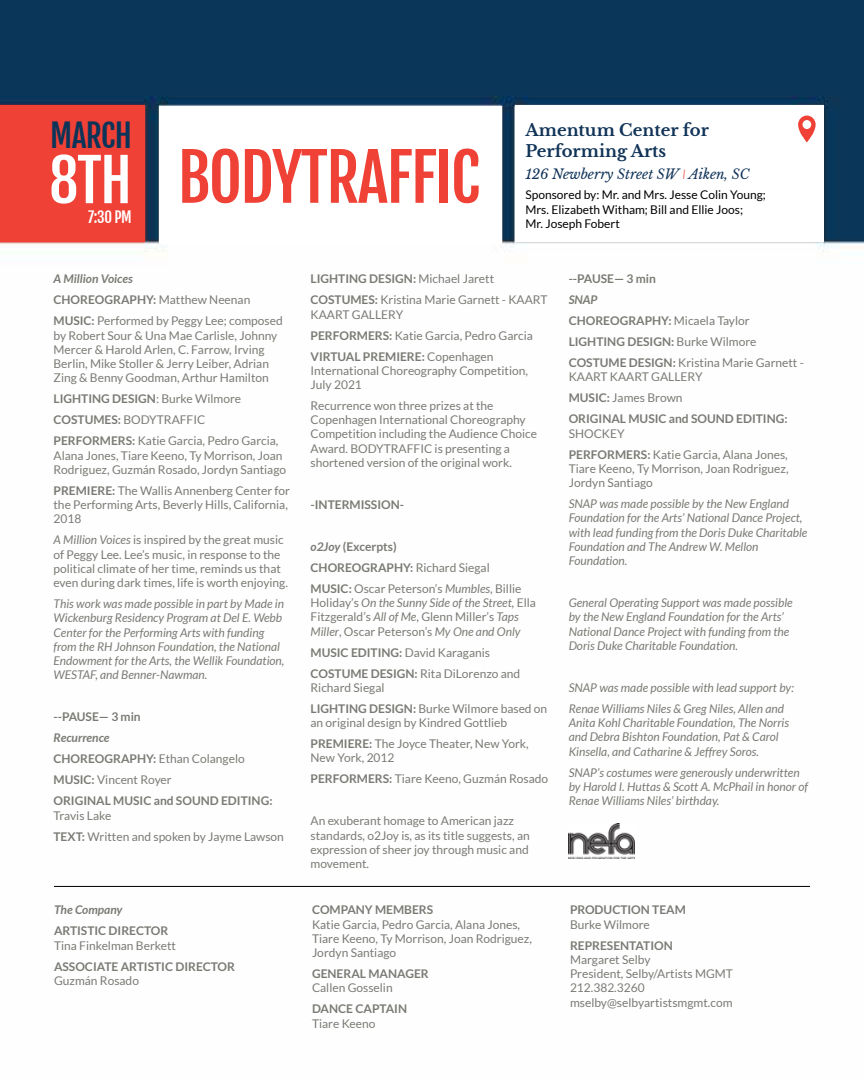
<style>
.page{position:relative;width:864px;height:1080px;background:#fff}
.page>*{position:absolute;margin:0;border:0;box-sizing:border-box;transform-origin:0 0}
.t1{font:64.5px "Fjalla One";letter-spacing:-.025em;color:#ef4136}
.t2{font:58.05px "Fjalla One";color:#fff}
.t3{font:31.5px "Fjalla One";letter-spacing:-.025em;color:#0b3459}
.t4{font:700 16.5px/21px "Libre Baskerville";color:#113458}
.t5{font:15px "Fjalla One";color:#fff}
.t6{font:italic 13.5px "Libre Baskerville";color:#113458}
.t7{font:12px/14.2px "Lato";color:#7a7a75}
.t8{font:italic 12px/14.2px "Lato";color:#7a7a75}
.t9{font:700 12px/21px "Lato";color:#7a7a75}
.t10{font:12px/14.4px "Lato";color:#000}
.t11{font:italic 700 12px "Lato";color:#7a7a75}
.s1{font-family:"Lato";font-weight:300;color:#ef4136}
.s2{font-weight:700;font-style:italic}
.s3{font-weight:700}
.s4{font-style:italic}
.s5{font-weight:400}
</style>
<div class="page">
<img style="left:0;top:0;width:864px;height:886px">
<div style="left:0;top:106px;width:145px;height:136px;background:#ef4136"></div>
<div style="left:159px;top:106px;width:343px;height:137px;background:#fff"></div>
<div style="left:515px;top:106px;width:309px;height:136px;background:#fff"></div>
<svg style="left:798px;top:116px;width:18px;height:26px"></svg>
<img style="left:568px;top:823px;width:67px;height:36px">
<hr style="left:54px;top:886px;width:756px;height:1px;background:#000">
<h3 class="t3" style="left:50px;top:116px;width:83px">MARCH</h3>
<h2 class="t2" style="left:49px;top:145px;width:84px">8TH</h2>
<p class="t5" style="left:88px;top:208px;width:45px">7:30 PM</p>
<h1 class="t1" style="left:178px;top:138px;width:304px">BODYTRAFFIC</h1>
<h3 class="t4" style="left:525px;top:120px;width:185px">Amentum Center for<br>Performing Arts</h3>
<p class="t6" style="left:525px;top:166px;width:226px">126 Newberry Street SW <span class="s1">I</span> Aiken, SC</p>
<p class="t10" style="left:525px;top:188px;width:242px">Sponsored by: Mr. and Mrs. Jesse Colin Young;<br>Mrs. Elizabeth Witham; Bill and Ellie Joos;<br>Mr. Joseph Fobert</p>
<p class="t7" style="left:54px;top:268px;width:231px;line-height:21px"><span class="s2">A Million Voices<br></span><span class="s3">CHOREOGRAPHY:</span> Matthew Neenan<br><span class="s3">MUSIC:</span> Performed by Peggy Lee; composed</p>
<p class="t7" style="left:54px;top:328px;width:225px">by Robert Sour &amp; Una Mae Carlisle, Johnny Mercer &amp; Harold Arlen, C. Farrow, Irving Berlin, Mike Stoller &amp; Jerry Leiber, Adrian Zing &amp; Benny Goodman, Arthur Hamilton</p>
<p class="t7" style="left:54px;top:388px;width:226px;line-height:21px"><span class="s3">LIGHTING DESIGN</span>: Burke Wilmore<br><span class="s3">COSTUMES:</span> BODYTRAFFIC<br><span class="s3">PERFORMERS:</span> Katie Garcia, Pedro Garcia,</p>
<p class="t7" style="left:54px;top:448px;width:234px">Alana Jones, Tiare Keeno, Ty Morrison, Joan<br>Rodriguez, Guzmán Rosado, Jordyn Santiago</p>
<p class="t7" style="left:54px;top:483px;width:238px"><span class="s3">PREMIERE:</span> The Wallis Annenberg Center for the Performing Arts, Beverly Hills, California,<br>2018</p>
<p class="t7" style="left:54px;top:533px;width:236px"><span class="s4">A Million Voices</span> is inspired by the great music of Peggy Lee. Lee’s music, in response to the political climate of her time, reminds us that even during dark times, life is worth enjoying.</p>
<p class="t8" style="left:54px;top:597px;width:232px">This work was made possible in part by Made in Wickenburg Residency Program at Del E. Webb Center for the Performing Arts with funding from the RH Johnson Foundation, the National Endowment for the Arts, the Wellik Foundation, WESTAF, and Benner-Nawman.</p>
<p class="t9" style="left:54px;top:706px;width:89px">--PAUSE— 3 min</p>
<p class="t9" style="left:54px;top:727px;width:221px"><span class="s4">Recurrence<br></span>CHOREOGRAPHY: <span class="s5">Ethan Colangelo<br></span>MUSIC: <span class="s5">Vincent Royer<br></span>ORIGINAL MUSIC and SOUND EDITING:</p>
<p class="t7" style="left:54px;top:805px;width:232px;line-height:21px">Travis Lake<br><span class="s3">TEXT:</span> Written and spoken by Jayme Lawson</p>
<p class="t11" style="left:54px;top:903px;width:70px">The Company</p>
<p class="t9" style="left:54px;top:920px;width:116px">ARTISTIC DIRECTOR</p>
<p class="t7" style="left:54px;top:938px;width:124px">Tina Finkelman Berkett</p>
<p class="t9" style="left:54px;top:956px;width:183px">ASSOCIATE ARTISTIC DIRECTOR</p>
<p class="t7" style="left:54px;top:973px;width:87px">Guzmán Rosado</p>
<p class="t7" style="left:311px;top:268px;width:238px;line-height:21px"><span class="s3">LIGHTING DESIGN:</span> Michael Jarett<br><span class="s3">COSTUMES:</span> Kristina Marie Garnett - KAART</p>
<p class="t7" style="left:311px;top:304px;width:224px;line-height:21px">KAART GALLERY<br><span class="s3">PERFORMERS:</span> Katie Garcia, Pedro Garcia<br><span class="s3">VIRTUAL PREMIERE:</span> Copenhagen</p>
<p class="t7" style="left:311px;top:363px;width:219px">International Choreography Competition,<br>July 2021</p>
<p class="t7" style="left:311px;top:398px;width:228px">Recurrence won three prizes at the Copenhagen International Choreography Competition including the Audience Choice Award. BODYTRAFFIC is presenting a shortened version of the original work.</p>
<p class="t9" style="left:311px;top:494px;width:95px">-INTERMISSION-</p>
<p class="t7" style="left:311px;top:536px;width:212px;line-height:21px"><span class="s2">o2Joy</span> <span class="s3">(Excerpts)<br>CHOREOGRAPHY:</span> Richard Siegal<br><span class="s3">MUSIC:</span> Oscar Peterson’s <span class="s4">Mumbles</span>, Billie</p>
<p class="t7" style="left:311px;top:596px;width:227px">Holiday’s <span class="s4">On the Sunny Side of the Street,</span> Ella<br>Fitzgerald’s <span class="s4">All of Me</span>, Glenn Miller’s <span class="s4">Taps<br>Miller</span>, Oscar Peterson’s <span class="s4">My One and Only</span></p>
<p class="t7" style="left:311px;top:642px;width:211px;line-height:21px"><span class="s3">MUSIC EDITING:</span> David Karaganis<br><span class="s3">COSTUME DESIGN:</span> Rita DiLorenzo and</p>
<p class="t7" style="left:311px;top:677px;width:238px;line-height:21px">Richard Siegal<br><span class="s3">LIGHTING DESIGN:</span> Burke Wilmore based on</p>
<p class="t7" style="left:311px;top:712px;width:220px;line-height:21px">an original design by Kindred Gottlieb<br><span class="s3">PREMIERE:</span> The Joyce Theater, New York,</p>
<p class="t7" style="left:311px;top:748px;width:239px;line-height:21px">New York, 2012<br><span class="s3">PERFORMERS:</span> Tiare Keeno, Guzmán Rosado</p>
<p class="t7" style="left:311px;top:814px;width:221px">An exuberant homage to American jazz standards, o2Joy is, as its title suggests, an expression of sheer joy through music and movement.</p>
<p class="t9" style="left:312px;top:899px;width:123px">COMPANY MEMBERS</p>
<p class="t7" style="left:312px;top:917px;width:222px">Katie Garcia, Pedro Garcia, Alana Jones,<br>Tiare Keeno, Ty Morrison, Joan Rodriguez,<br>Jordyn Santiago</p>
<p class="t9" style="left:312px;top:963px;width:118px">GENERAL MANAGER</p>
<p class="t7" style="left:312px;top:981px;width:82px">Callen Gosselin</p>
<p class="t9" style="left:312px;top:998px;width:97px">DANCE CAPTAIN</p>
<p class="t7" style="left:312px;top:1016px;width:65px">Tiare Keeno</p>
<p class="t9" style="left:569px;top:268px;width:89px">--PAUSE— 3 min</p>
<p class="t7" style="left:569px;top:289px;width:237px;line-height:21px"><span class="s2">SNAP<br></span><span class="s3">CHOREOGRAPHY:</span> Micaela Taylor<br><span class="s3">LIGHTING DESIGN:</span> Burke Wilmore<br><span class="s3">COSTUME DESIGN:</span> Kristina Marie Garnett -</p>
<p class="t9" style="left:569px;top:366px;width:221px"><span class="s5">KAART KAART GALLERY<br></span>MUSIC: <span class="s5">James Brown<br></span>ORIGINAL MUSIC and SOUND EDITING:</p>
<p class="t7" style="left:569px;top:423px;width:221px;line-height:21px">SHOCKEY<br><span class="s3">PERFORMERS:</span> Katie Garcia, Alana Jones,</p>
<p class="t7" style="left:569px;top:461px;width:222px">Tiare Keeno, Ty Morrison, Joan Rodriguez,<br>Jordyn Santiago</p>
<p class="t8" style="left:569px;top:497px;width:240px">SNAP was made possible by the New England Foundation for the Arts’ National Dance Project, with lead funding from the Doris Duke Charitable Foundation and The Andrew W. Mellon Foundation.</p>
<p class="t8" style="left:569px;top:596px;width:226px">General Operating Support was made possible by the New England Foundation for the Arts’ National Dance Project with funding from the Doris Duke Charitable Foundation.</p>
<p class="t8" style="left:569px;top:677px;width:227px;line-height:21px">SNAP was made possible with lead support by:<br>Renae Williams Niles &amp; Greg Niles, Allen and</p>
<p class="t8" style="left:569px;top:716px;width:222px">Anita Kohl Charitable Foundation, The Norris and Debra Bishton Foundation, Pat &amp; Carol<br>Kinsella, and Catharine &amp; Jeffrey Soros.</p>
<p class="t8" style="left:569px;top:765px;width:241px">SNAP’s costumes were generously underwritten by Harold I. Huttas &amp; Scott A. McPhail in honor of<br>Renae Williams Niles’ birthday.</p>
<p class="t9" style="left:570px;top:899px;width:117px">PRODUCTION TEAM</p>
<p class="t7" style="left:570px;top:917px;width:81px">Burke Wilmore</p>
<p class="t9" style="left:570px;top:935px;width:104px">REPRESENTATION</p>
<p class="t7" style="left:570px;top:952px;width:165px">Margaret Selby<br>President, Selby/Artists MGMT<br>212.382.3260 mselby@selbyartistsmgmt.com</p>
</div>
